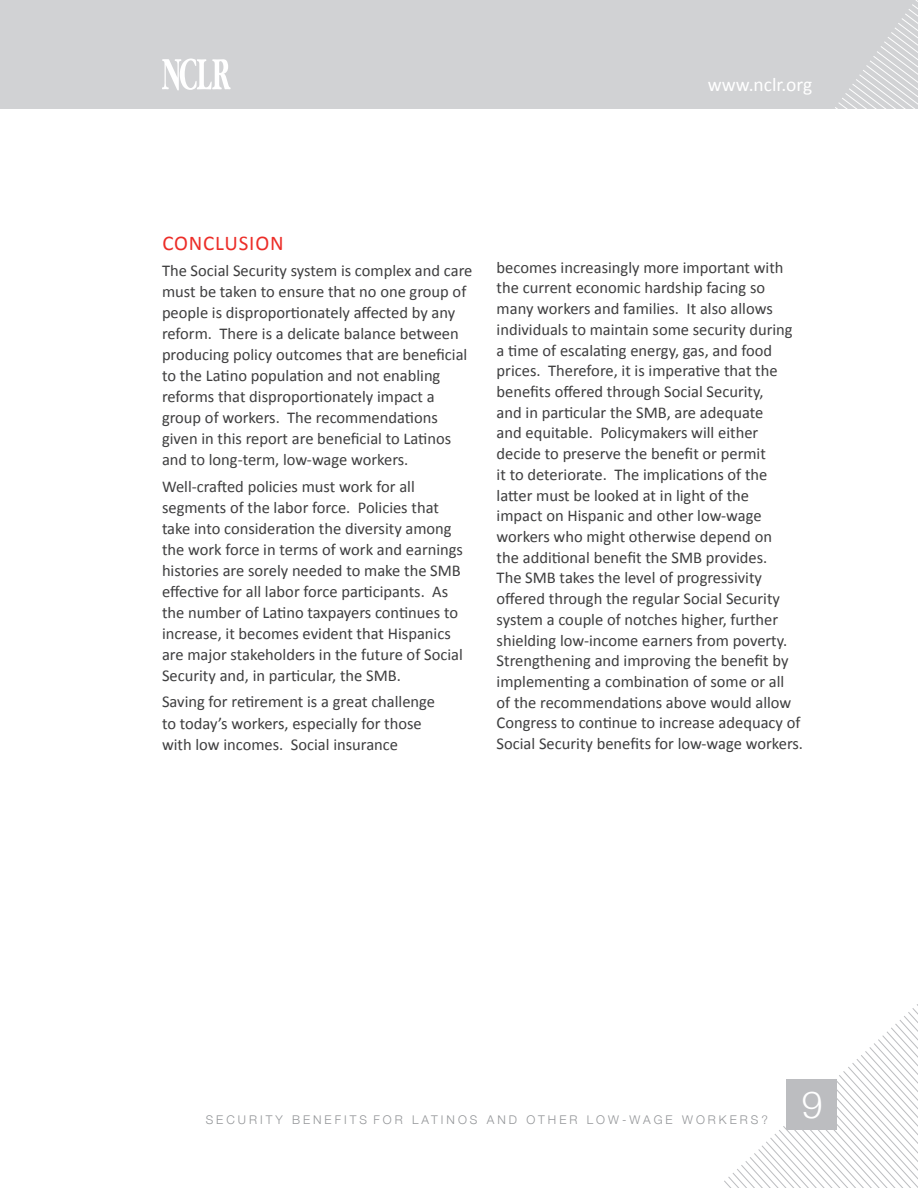
<style>
.page{position:relative;width:918px;height:1188px;background:#fff}
.page>*{position:absolute;margin:0;border:0;box-sizing:border-box;transform-origin:0 0}
.t1{font:300 37.5px "Helvetica Neue";color:#fff}
.t2{font:21px "Calibri";letter-spacing:.04em;color:#ec2d28}
.t3{font:19.5px "Calibri";color:#fff}
.t4{font:16.5px/20.7px "Calibri";color:#3e3e3f}
.t5{font:300 12px "Helvetica Neue";letter-spacing:.25em;color:#939598}
</style>
<div class="page">
<svg style="left:724px;top:1004px;width:194px;height:184px"></svg>
<div style="left:0;top:0;width:917px;height:108px;background:#d1d2d4"></div>
<div style="left:786px;top:1079px;width:51px;height:51px;background:#bcbdc0"></div>
<svg style="left:834px;top:0;width:84px;height:109px"></svg>
<svg style="left:162px;top:59px;width:69px;height:32px"></svg>
<p class="t3" style="left:708px;top:72px;width:106px">www.nclr.org</p>
<p class="t2" style="left:162px;top:230px;width:119px">Conclusion</p>
<p class="t4" style="left:162px;top:261px;width:312px">The Social Security system is complex and care must be taken to ensure that no one group of people is disproportionately affected by any reform. There is a delicate balance between producing policy outcomes that are beneficial to the Latino population and not enabling reforms that disproportionately impact a group of workers. The recommendations given in this report are beneficial to Latinos and to long-term, low-wage workers.</p>
<p class="t4" style="left:162px;top:476px;width:303px">Well-crafted policies must work for all segments of the labor force. Policies that take into consideration the diversity among the work force in terms of work and earnings histories are sorely needed to make the SMB effective for all labor force participants. As the number of Latino taxpayers continues to increase, it becomes evident that Hispanics are major stakeholders in the future of Social Security and, in particular, the SMB.</p>
<p class="t4" style="left:162px;top:691px;width:275px;line-height:21.1px">Saving for retirement is a great challenge to today’s workers, especially for those with low incomes. Social insurance</p>
<p class="t4" style="left:497px;top:257px;width:308px">becomes increasingly more important with the current economic hardship facing so many workers and families. It also allows individuals to maintain some security during a time of escalating energy, gas, and food prices. Therefore, it is imperative that the benefits offered through Social Security,<br>and in particular the SMB, are adequate<br>and equitable. Policymakers will either decide to preserve the benefit or permit<br>it to deteriorate. The implications of the latter must be looked at in light of the<br>impact on Hispanic and other low-wage workers who might otherwise depend on<br>the additional benefit the SMB provides.<br>The SMB takes the level of progressivity offered through the regular Social Security system a couple of notches higher, further shielding low-income earners from poverty.<br>Strengthening and improving the benefit by implementing a combination of some or all<br>of the recommendations above would allow Congress to continue to increase adequacy of Social Security benefits for low-wage workers.</p>
<p class="t5" style="left:206px;top:1112px;width:564px">SECURITY BENEFITS FOR LATINOS AND OTHER LOW-WAGE WORKERS?</p>
<h1 class="t1" style="left:802px;top:1082px;width:22px">9</h1>
</div>
